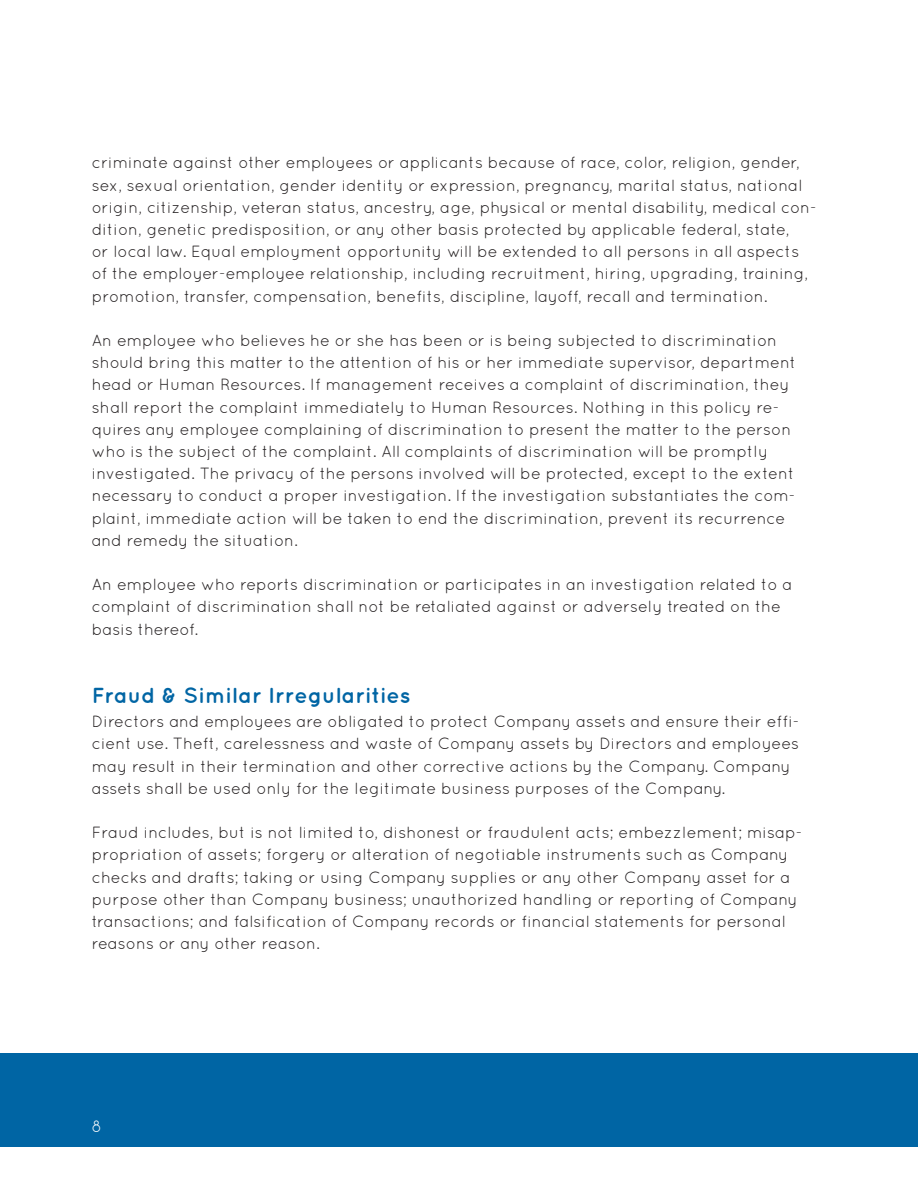
<style>
.page{position:relative;width:918px;height:1188px;background:#fff}
.page>*{position:absolute;margin:0;border:0;box-sizing:border-box;transform-origin:0 0}
.t1{font:700 21.75px "Quicksand";letter-spacing:.005em;color:#0065a4}
.t2{font:16.5px "Quicksand";color:#fff}
.t3{font:16.2px/22.2px "Quicksand";color:#231f20}
</style>
<div class="page">
<div style="left:1px;top:1053px;width:917px;height:94px;background:#0065a4"></div>
<p class="t3" style="left:92px;top:151px;width:727px">criminate against other employees or applicants because of race, color, religion, gender, sex, sexual orientation, gender identity or expression, pregnancy, marital status, national origin, citizenship, veteran status, ancestry, age, physical or mental disability, medical con&shy;dition, genetic predisposition, or any other basis protected by applicable federal, state,<br>or local law. Equal employment opportunity will be extended to all persons in all aspects of the employer-employee relationship, including recruitment, hiring, upgrading, training, promotion, transfer, compensation, benefits, discipline, layoff, recall and termination.</p>
<p class="t3" style="left:92px;top:329px;width:706px">An employee who believes he or she has been or is being subjected to discrimination should bring this matter to the attention of his or her immediate supervisor, department head or Human Resources. If management receives a complaint of discrimination, they shall report the complaint immediately to Human Resources. Nothing in this policy re&shy;quires any employee complaining of discrimination to present the matter to the person who is the subject of the complaint. All complaints of discrimination will be promptly investigated. The privacy of the persons involved will be protected, except to the extent necessary to conduct a proper investigation. If the investigation substantiates the com&shy;plaint, immediate action will be taken to end the discrimination, prevent its recurrence and remedy the situation.</p>
<p class="t3" style="left:92px;top:573px;width:702px">An employee who reports discrimination or participates in an investigation related to a complaint of discrimination shall not be retaliated against or adversely treated on the basis thereof.</p>
<p class="t1" style="left:92px;top:682px;width:320px">Fraud &amp; Similar Irregularities</p>
<p class="t3" style="left:92px;top:710px;width:709px">Directors and employees are obligated to protect Company assets and ensure their effi&shy;cient use. Theft, carelessness and waste of Company assets by Directors and employees may result in their termination and other corrective actions by the Company. Company assets shall be used only for the legitimate business purposes of the Company.</p>
<p class="t3" style="left:92px;top:821px;width:712px">Fraud includes, but is not limited to, dishonest or fraudulent acts; embezzlement; misap&shy;propriation of assets; forgery or alteration of negotiable instruments such as Company checks and drafts; taking or using Company supplies or any other Company asset for a purpose other than Company business; unauthorized handling or reporting of Company transactions; and falsification of Company records or financial statements for personal reasons or any other reason.</p>
<p class="t2" style="left:92px;top:1117px;width:12px">8</p>
</div>
